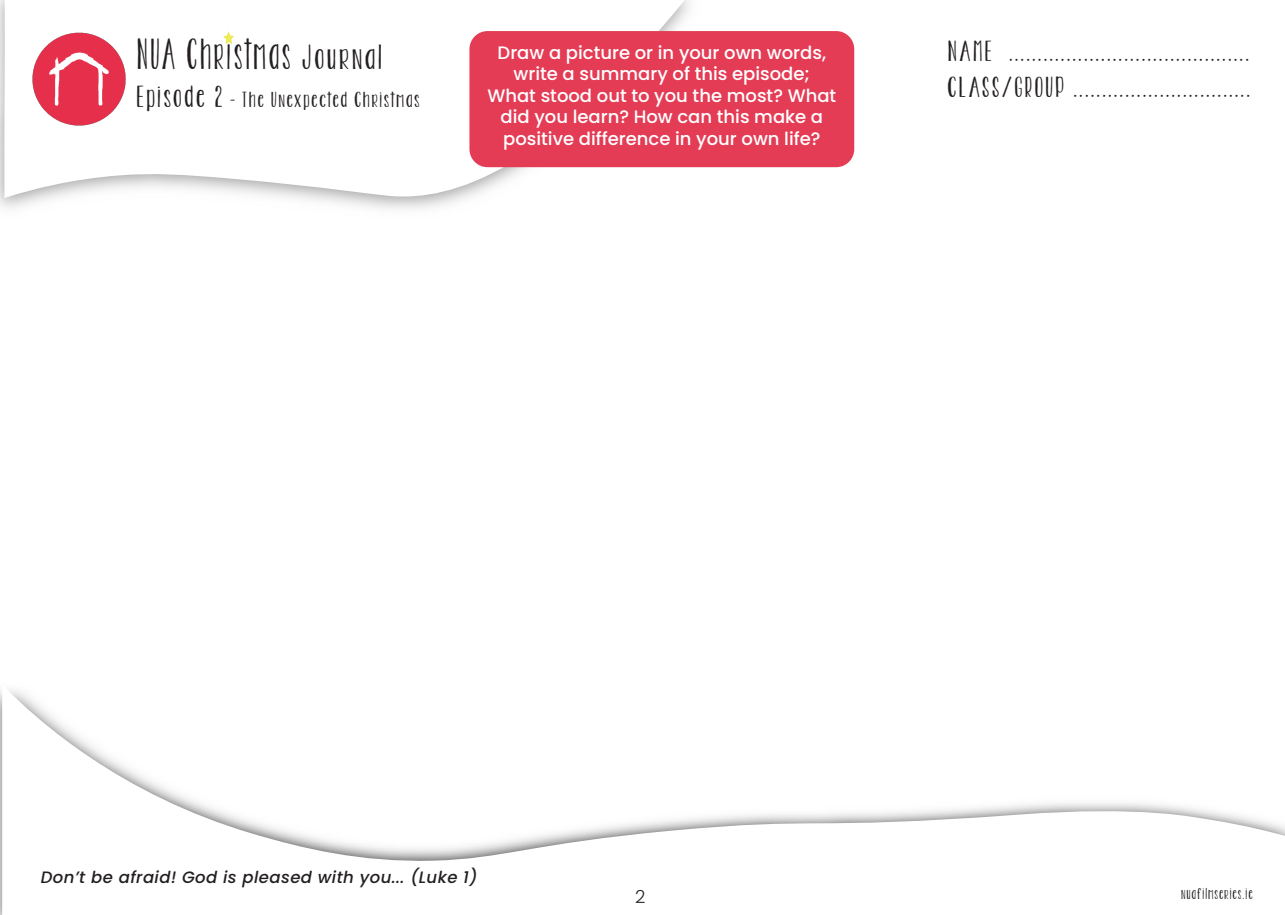
<style>
.page{position:relative;width:1285px;height:915px;background:#fff}
.page>*{position:absolute;margin:0;border:0;box-sizing:border-box;transform-origin:0 0}
.t1{font:36px "KG Twois Better Than One";letter-spacing:.06em;color:#231f20}
.t2{font:30px/36px "KG Twois Better Than One";color:#231f20}
.t3{font:500 18px/21.6px "Poppins";color:#fff;text-align:center}
.t4{font:18px "KG Twois Better Than One";letter-spacing:.06em;color:#231f20;scale:1.25 1}
.t5{font:300 18px "Poppins";color:#231f20}
.t6{font:italic 500 16.5px "Poppins";letter-spacing:.025em;color:#231f20}
.t7{font:13.05px "KG Twois Better Than One";letter-spacing:.07em;color:#231f20;scale:1.15 1}
.s1{font-size:28.8px}
.s2{font-size:25.2px}
.s3{font-size:24px}
</style>
<div class="page">
<svg style="left:2px;top:690px;width:1282px;height:224px"></svg>
<svg style="left:2px;top:0;width:687px;height:203px"></svg>
<img style="left:31px;top:31px;width:95px;height:95px">
<svg style="left:223px;top:31px;width:11px;height:13px"></svg>
<div style="left:469px;top:31px;width:385px;height:136px;background:#e53c56;border-radius:18px"></div>
<h1 class="t1" style="left:136px;top:33px;width:247px">NUA Christmas <span class="s1">Journal</span></h1>
<p class="t4" style="left:136px;top:89px;width:228px"><span class="s2">Episode 2</span> - The Unexpected Christmas</p>
<p class="t3" style="left:487px;top:41px;width:350px">Draw a picture or in your own words, write a summary of this episode; What stood out to you the most? What did you learn? How can this make a positive difference in your own life?</p>
<h2 class="t2" style="left:947px;top:30px;width:305px"><span class="s3">NAME</span> ..........................................<br><span class="s3">CLASS/GROUP</span> ...............................</h2>
<p class="t6" style="left:41px;top:867px;width:438px">Don’t be afraid! God is pleased with you... (Luke 1)</p>
<p class="t5" style="left:635px;top:886px;width:12px">2</p>
<p class="t7" style="left:1181px;top:885px;width:64px">nuafilmseries.ie</p>
</div>
